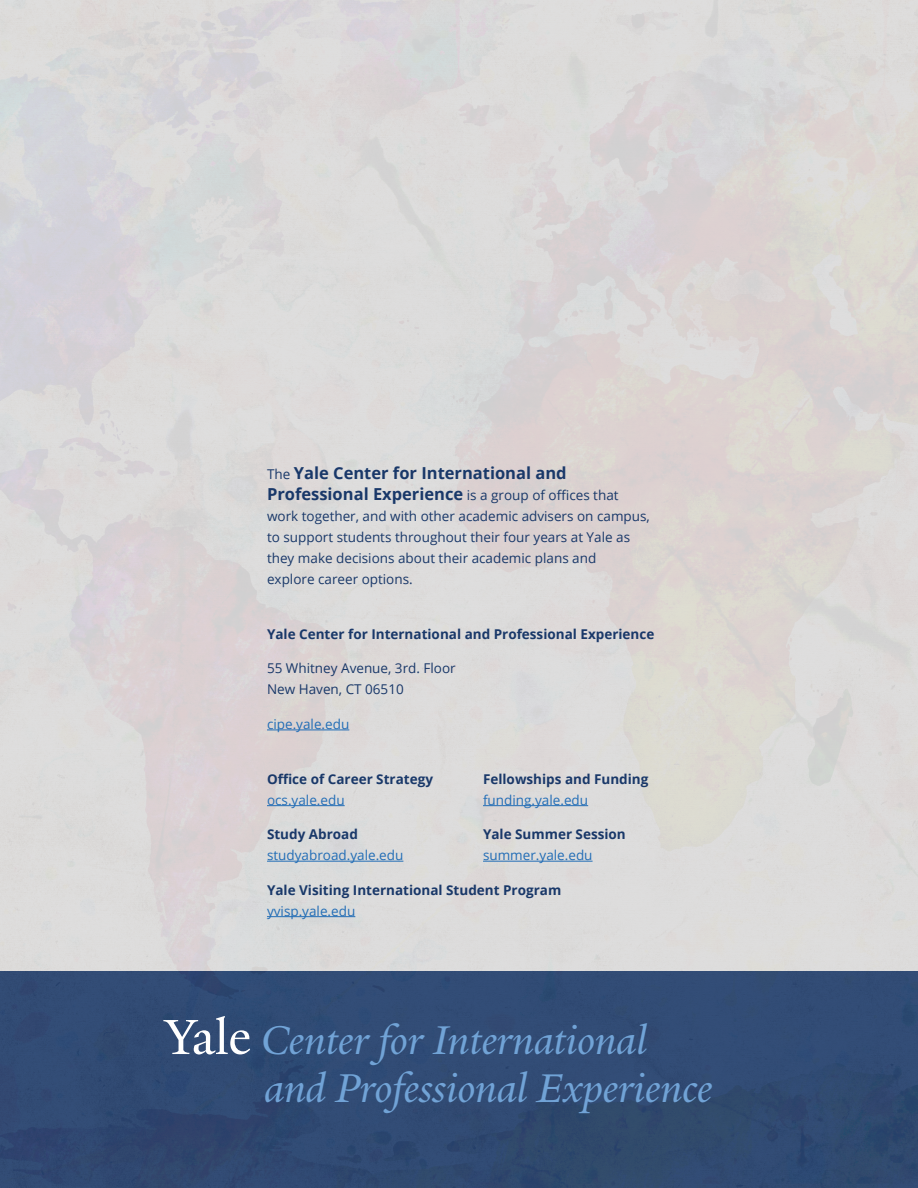
<style>
.page{position:relative;width:918px;height:1188px;background:#fff}
.page>*{position:absolute;margin:0;border:0;box-sizing:border-box;transform-origin:0 0}
.Pull_Quote_Title_Blu{font:italic 43.5px/47.8px "Yale New";color:#71a3d6}
.t1{font:700 16.5px/21px "Open Sans";color:#193869}
.t2{font:13.5px/21px "Open Sans";color:#193869}
.t3{font:700 13.5px/21px "Open Sans";color:#193869}
.t4{font:13.5px "Open Sans";color:#226db6}
.s1{font-weight:400;font-size:13.5px}
.s2{font-weight:400;color:#226db6}
.s3{font-style:normal;font-size:53.55px;color:#fff}
</style>
<div class="page">
<img style="left:0;top:0;width:918px;height:1188px">
<hr style="left:267px;top:730px;width:82px;height:1px;background:#226db6">
<hr style="left:267px;top:805px;width:78px;height:1px;background:#226db6">
<hr style="left:483px;top:805px;width:105px;height:1px;background:#226db6">
<hr style="left:267px;top:861px;width:136px;height:1px;background:#226db6">
<hr style="left:483px;top:861px;width:110px;height:1px;background:#226db6">
<hr style="left:267px;top:916px;width:88px;height:1px;background:#226db6">
<p class="t1" style="left:267px;top:462px;width:353px"><span class="s1">The</span> Yale Center for International and<br>Professional Experience <span class="s1">is a group of offices that</span></p>
<p class="t2" style="left:267px;top:505px;width:384px">work together, and with other academic advisers on campus, to support students throughout their four years at Yale as they make decisions about their academic plans and<br>explore career options.</p>
<p class="t3" style="left:267px;top:623px;width:389px">Yale Center for International and Professional Experience</p>
<p class="t2" style="left:267px;top:658px;width:190px">55 Whitney Avenue, 3rd. Floor<br>New Haven, CT 06510</p>
<p class="t4" style="left:267px;top:715px;width:84px">cipe.yale.edu</p>
<p class="t3" style="left:267px;top:768px;width:168px">Office of Career Strategy</p>
<p class="t3" style="left:483px;top:768px;width:167px">Fellowships and Funding</p>
<p class="t4" style="left:267px;top:791px;width:79px">ocs.yale.edu</p>
<p class="t4" style="left:483px;top:791px;width:107px">funding.yale.edu</p>
<p class="t3" style="left:267px;top:823px;width:92px">Study Abroad</p>
<p class="t3" style="left:483px;top:823px;width:144px">Yale Summer Session</p>
<p class="t4" style="left:267px;top:846px;width:138px">studyabroad.yale.edu</p>
<p class="t4" style="left:483px;top:846px;width:111px">summer.yale.edu</p>
<p class="t3" style="left:267px;top:879px;width:296px">Yale Visiting International Student Program <span class="s2">yvisp.yale.edu</span></p>
<p class="Pull_Quote_Title_Blu" style="left:265px;top:1016px;width:449px;text-indent:-100px"><span class="s3">Yale</span> Center for International and Professional Experience</p>
</div>
